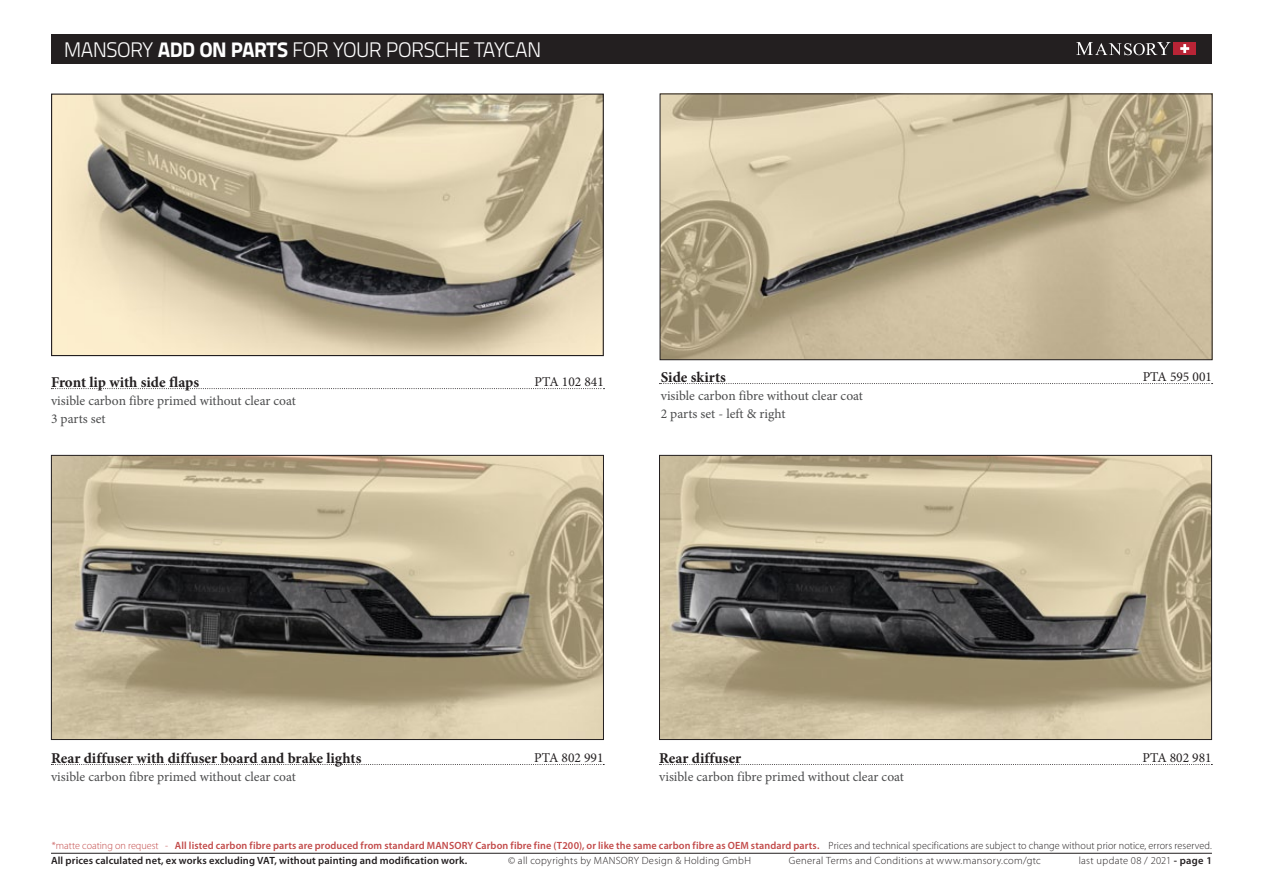
<style>
.page{position:relative;width:1263px;height:893px;background:#fff}
.page>*{position:absolute;margin:0;border:0;box-sizing:border-box;transform-origin:0 0}
.nadpis{font:300 21px "Titillium Text 22 L";letter-spacing:-.03em;color:#fff}
.name_of_product{font:700 15px "Minion Pro";color:#231f20}
.name_of_product-2{font:13.5px "Minion Pro";letter-spacing:-.005em;color:#4b4c4d}
.NR{font:13.5px "Minion Pro";color:#231f20}
.description{font:13.5px "Minion Pro";color:#4b4c4d}
.t1{font:600 10.5px "Myriad Pro";letter-spacing:.015em;color:#c24a49}
.t2{font:300 10.5px "Myriad Pro";letter-spacing:.03em;color:#231f20}
.t3{font:600 10.5px "Myriad Pro";letter-spacing:.015em;color:#231f20}
.s1{font-weight:800}
.s2{font-weight:300}
.s3{font-weight:300;color:#231f20}
.s4{font-weight:600}
</style>
<div class="page">
<div style="left:51px;top:34px;width:1161px;height:30px;background:#231f20"></div>
<div style="left:1174px;top:42px;width:22px;height:13px;background:#b92436"></div>
<svg style="left:1180px;top:44px;width:9px;height:9px"></svg>
<svg style="left:1076px;top:42px;width:95px;height:13px"></svg>
<hr style="left:51px;top:853px;width:1161px;height:1px;background:#231f20">
<img style="left:53px;top:96px;width:549px;height:258px">
<div style="left:51px;top:94px;width:553px;height:262px;border:1px solid #231f20"></div>
<svg style="left:51px;top:388px;width:553px;height:1px"></svg>
<img style="left:53px;top:457px;width:549px;height:281px">
<div style="left:51px;top:455px;width:553px;height:285px;border:1px solid #231f20"></div>
<img style="left:661px;top:457px;width:549px;height:281px">
<div style="left:659px;top:455px;width:553px;height:285px;border:1px solid #231f20"></div>
<svg style="left:51px;top:764px;width:553px;height:1px"></svg>
<svg style="left:659px;top:764px;width:553px;height:1px"></svg>
<img style="left:662px;top:96px;width:548px;height:262px">
<div style="left:660px;top:94px;width:552px;height:266px;border:1px solid #231f20"></div>
<svg style="left:659px;top:383px;width:553px;height:1px"></svg>
<p class="nadpis" style="left:64px;top:34px;width:479px">MANSORY <span class="s1">ADD ON PARTS</span> FOR YOUR PORSCHE TAYCAN</p>
<p class="name_of_product" style="left:51px;top:371px;width:150px">Front lip with side flaps</p>
<p class="NR" style="left:534px;top:372px;width:71px">PTA 102 841</p>
<p class="name_of_product-2" style="left:51px;top:391px;width:246px">visible carbon fibre primed without clear coat</p>
<p class="description" style="left:51px;top:409px;width:56px">3 parts set</p>
<p class="name_of_product" style="left:661px;top:366px;width:67px">Side skirts</p>
<p class="name_of_product-2" style="left:661px;top:386px;width:204px">visible carbon fibre without clear coat</p>
<p class="description" style="left:661px;top:404px;width:126px">2 parts set - left &amp; right</p>
<p class="NR" style="left:1143px;top:367px;width:71px">PTA 595 001</p>
<p class="name_of_product" style="left:51px;top:747px;width:312px">Rear diffuser with diffuser board and brake lights</p>
<p class="name_of_product-2" style="left:51px;top:767px;width:246px">visible carbon fibre primed without clear coat</p>
<p class="name_of_product" style="left:659px;top:747px;width:84px">Rear diffuser</p>
<p class="name_of_product-2" style="left:659px;top:767px;width:246px">visible carbon fibre primed without clear coat</p>
<p class="NR" style="left:534px;top:748px;width:71px">PTA 802 991</p>
<p class="NR" style="left:1142px;top:748px;width:71px">PTA 802 981</p>
<p class="t1" style="left:52px;top:838px;width:1161px"><span class="s2">*matte coating on request -</span> All listed carbon fibre parts are produced from standard MANSORY Carbon fibre fine (T200), or like the same carbon fibre as OEM standard parts. <span class="s3">Prices and technical specifications are subject to change without prior notice, errors reserved.</span></p>
<p class="t3" style="left:51px;top:853px;width:418px">All prices calculated net, ex works excluding VAT, without painting and modification work.</p>
<p class="t2" style="left:508px;top:854px;width:244px">© all copyrights by MANSORY Design &amp; Holding GmbH</p>
<p class="t2" style="left:789px;top:854px;width:253px">General Terms and Conditions at www.mansory.com/gtc</p>
<p class="t2" style="left:1079px;top:854px;width:135px">last update 08 / 2021 <span class="s4">- page 1</span></p>
</div>
